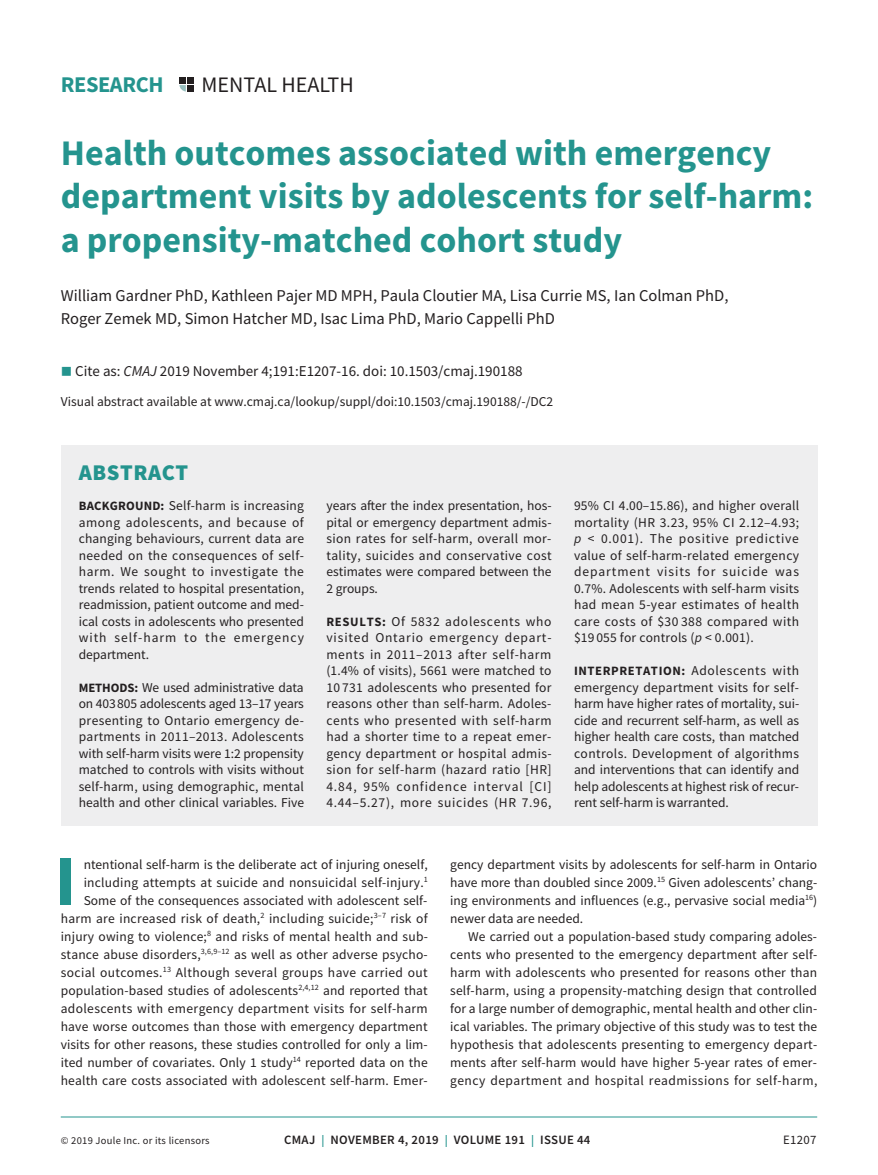
<style>
.page{position:relative;width:878px;height:1175px;background:#fff}
.page>*{position:absolute;margin:0;border:0;box-sizing:border-box;transform-origin:0 0}
.t1{font:700 70.65px "Source Sans Pro";color:#24948e}
.t2{font:700 36px/43.2px "Source Sans Pro";color:#24948e}
.t3{font:700 22.5px "Source Sans Pro";letter-spacing:-.02em;color:#24948e}
.t4{font:900 22.5px "Source Sans Pro";letter-spacing:.025em;color:#24948e}
.t5{font:22.05px "Source Sans Pro";color:#231f20}
.t6{font:16.5px/22.5px "Source Sans Pro";color:#231f20}
.t7{font:15px "Source Sans Pro";color:#231f20}
.t8{font:13.5px/16.5px "Source Sans Pro";letter-spacing:.01em;color:#231f20;text-align:justify}
.t9{font:600 12.75px "Source Sans Pro";letter-spacing:.025em;color:#231f20}
.t10{font:700 12.75px "Source Sans Pro";letter-spacing:.045em;color:#231f20}
.t11{font:12.75px "Source Sans Pro";letter-spacing:.025em;color:#231f20}
.t12{font:10.5px "Source Sans Pro";letter-spacing:.025em;color:#231f20}
.s1{color:#24948e}
.s2{font-style:italic}
.s3{font-weight:700;font-size:12.75px}
.s4{font-weight:400;font-size:13.5px}
.s5{font-size:12px;color:#24948e}
</style>
<div class="page">
<hr style="left:61px;top:1116px;width:756px;height:1px;background:#24948e">
<div style="left:179px;top:77px;width:7px;height:6px;background:#231f20"></div>
<svg style="left:179px;top:85px;width:7px;height:6px"></svg>
<div style="left:187px;top:77px;width:7px;height:6px;background:#231f20"></div>
<div style="left:187px;top:85px;width:7px;height:7px;background:#231f20"></div>
<div style="left:61px;top:445px;width:756px;height:380px;background:#eeeeef"></div>
<h3 class="t3" style="left:61px;top:69px;width:104px">RESEARCH</h3>
<h3 class="t5" style="left:201px;top:70px;width:154px">MENTAL HEALTH</h3>
<h2 class="t2" style="left:61px;top:131px;width:754px">Health outcomes associated with emergency department visits by adolescents for self-harm: a propensity-matched cohort study</h2>
<p class="t6" style="left:61px;top:284px;width:669px">William Gardner PhD, Kathleen Pajer MD MPH, Paula Cloutier MA, Lisa Currie MS, Ian Colman PhD,<br>Roger Zemek MD, Simon Hatcher MD, Isac Lima PhD, Mario Cappelli PhD</p>
<p class="t7" style="left:61px;top:361px;width:463px"><span class="s1">■</span> Cite as: <span class="s2">CMAJ</span> 2019 November 4;191:E1207-16. doi: 10.1503/cmaj.190188</p>
<p class="t8" style="left:61px;top:393px;width:494px">Visual abstract available at www.cmaj.ca/lookup/suppl/doi:10.1503/cmaj.190188/-/DC2</p>
<h3 class="t4" style="left:79px;top:457px;width:111px">ABSTRACT</h3>
<p class="t8" style="left:79px;top:497px;width:227px"><span class="s3">BACKGROUND:</span> Self-harm is increasing among adolescents, and because of changing behaviours, current data are needed on the consequences of self&shy;harm. We sought to investigate the trends related to hospital presentation, readmission, patient outcome and med&shy;ical costs in adolescents who presented with self-harm to the emergency department.</p>
<p class="t8" style="left:79px;top:679px;width:227px"><span class="s3">METHODS:</span> We used administrative data on 403 805 adolescents aged 13–17 years presenting to Ontario emergency de&shy;partments in 2011–2013. Adolescents with self-harm visits were 1:2 propensity matched to controls with visits without self-harm, using demographic, mental health and other clinical variables. Five</p>
<p class="t8" style="left:326px;top:497px;width:227px">years after the index presentation, hos&shy;pital or emergency department admis&shy;sion rates for self-harm, overall mor&shy;tality, suicides and conservative cost estimates were compared between the 2 groups.</p>
<p class="t8" style="left:326px;top:613px;width:227px"><span class="s3">RESULTS:</span> Of 5832 adolescents who visited Ontario emergency depart&shy;ments in 2011–2013 after self-harm (1.4% of visits), 5661 were matched to 10 731 adolescents who presented for reasons other than self-harm. Adoles&shy;cents who presented with self-harm had a shorter time to a repeat emer&shy;gency department or hospital admis&shy;sion for self-harm (hazard ratio [HR] 4.84, 95% confidence interval [CI] 4.44–5.27), more suicides (HR 7.96,</p>
<p class="t8" style="left:574px;top:497px;width:227px">95% CI 4.00–15.86), and higher overall mortality (HR 3.23, 95% CI 2.12–4.93; <span class="s2">p</span> &lt; 0.001). The positive predictive value of self-harm-related emergency department visits for suicide was 0.7%. Adolescents with self-harm visits had mean 5-year estimates of health care costs of $30 388 compared with $19 055 for controls (<span class="s2">p</span> &lt; 0.001).</p>
<p class="t10" style="left:574px;top:662px;width:227px">INTERPRETATION: <span class="s4">Adolescents with</span></p>
<p class="t8" style="left:574px;top:679px;width:227px">emergency department visits for self&shy;harm have higher rates of mortality, sui&shy;cide and recurrent self-harm, as well as higher health care costs, than matched controls. Development of algorithms and interventions that can identify and help adolescents at highest risk of recur&shy;rent self-harm is warranted.</p>
<h1 class="t1" style="left:55px;top:833px;width:23px">I</h1>
<p class="t8" style="left:61px;top:855px;width:368px;line-height:18px;text-align:right">ntentional self-harm is the deliberate act of injuring oneself, including attempts at suicide and nonsuicidal self-injury.<sup>1<br></sup>Some of the consequences associated with adolescent self&shy;harm are increased risk of death,<sup>2</sup> including suicide;<sup>3–7</sup> risk of injury owing to violence;<sup>8</sup> and risks of mental health and sub&shy;stance abuse disorders,<sup>3,6,9–12</sup> as well as other adverse psycho&shy;social outcomes.<sup>13</sup> Although several groups have carried out population-based studies of adolescents<sup>2,4,12</sup> and reported that adolescents with emergency department visits for self-harm have worse outcomes than those with emergency department visits for other reasons, these studies controlled for only a lim&shy;ited number of covariates. Only 1 study<sup>14</sup> reported data on the health care costs associated with adolescent self-harm. Emer-</p>
<p class="t8" style="left:450px;top:855px;width:368px;line-height:18px">gency department visits by adolescents for self-harm in Ontario have more than doubled since 2009.<sup>15</sup> Given adolescents’ chang&shy;ing environments and influences (e.g., pervasive social media<sup>16</sup>) newer data are needed.</p>
<p class="t8" style="left:450px;top:927px;width:368px;line-height:18px;text-indent:18px">We carried out a population-based study comparing adoles&shy;cents who presented to the emergency department after self&shy;harm with adolescents who presented for reasons other than self-harm, using a propensity-matching design that controlled for a large number of demographic, mental health and other clin&shy;ical variables. The primary objective of this study was to test the hypothesis that adolescents presenting to emergency depart&shy;ments after self-harm would have higher 5-year rates of emer&shy;gency department and hospital readmissions for self-harm,</p>
<p class="t12" style="left:61px;top:1134px;width:150px">© 2019 Joule Inc. or its licensors</p>
<p class="t9" style="left:284px;top:1131px;width:308px">CMAJ <span class="s5">|</span> NOVEMBER 4, 2019 <span class="s5">|</span> VOLUME 191 <span class="s5">|</span> ISSUE 44</p>
<p class="t11" style="left:783px;top:1132px;width:35px">E1207</p>
</div>
